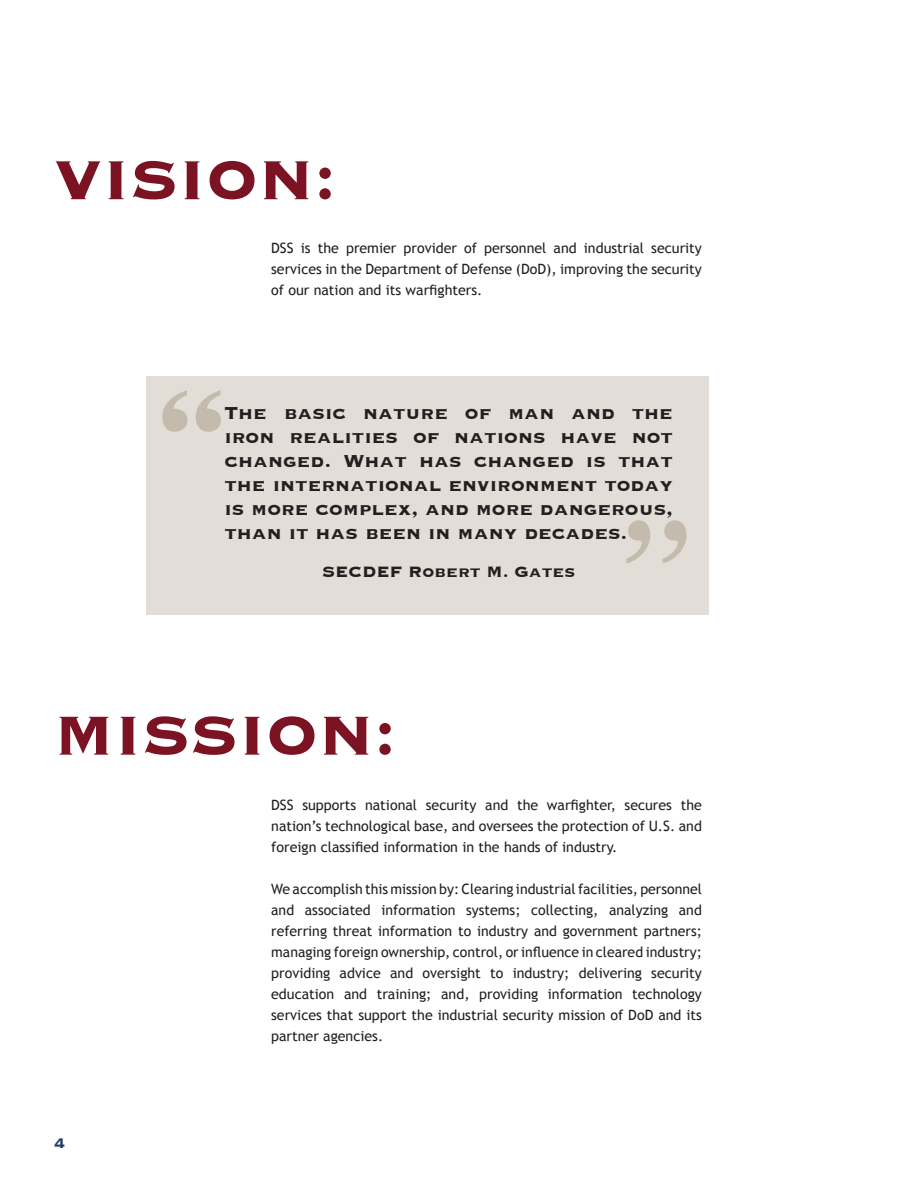
<style>
.page{position:relative;width:918px;height:1188px;background:#fff}
.page>*{position:absolute;margin:0;border:0;box-sizing:border-box;transform-origin:0 0}
.t1{font:700 150px "Copperplate";color:#c5bbac}
.t2{font:150px "Copperplate";color:#c5bbac}
.BOLD_head{font:700 72px "Copperplate";color:#7b1323}
.Body{font:700 22.5px/24px "Copperplate";color:#231f20;text-align:justify}
.Body-2{font:700 19.5px "Copperplate";color:#231f20}
.t3{font:700 18px "Copperplate";color:#263a64}
.Body-3{font:14.25px/21px "Trebuchet MS";color:#231f20;text-align:justify}
</style>
<div class="page">
<div style="left:146px;top:376px;width:563px;height:239px;background:#e2ddd6"></div>
<p class="BOLD_head" style="left:54px;top:133px;width:284px">VISION:</p>
<p class="Body-3" style="left:271px;top:237px;width:432px">DSS is the premier provider of personnel and industrial security services in the Department of Defense (DoD), improving the security of our nation and its warfighters.</p>
<p class="t1" style="left:154px;top:337px;width:77px">“</p>
<p class="Body" style="left:224px;top:400px;width:450px">The basic nature of man and the iron realities of nations have not changed. What has changed is that the international environment today is more complex, and more dangerous, than it has been in many decades.</p>
<p class="Body-2" style="left:322px;top:559px;width:255px">SECDEF Robert M. Gates</p>
<p class="t2" style="left:620px;top:465px;width:76px">”</p>
<p class="BOLD_head" style="left:54px;top:689px;width:343px">MISSION:</p>
<p class="t3" style="left:54px;top:1131px;width:12px">4</p>
<p class="Body-3" style="left:271px;top:795px;width:432px">DSS supports national security and the warfighter, secures the nation’s technological base, and oversees the protection of U.S. and foreign classified information in the hands of industry.</p>
<p class="Body-3" style="left:271px;top:879px;width:432px">We accomplish this mission by: Clearing industrial facilities, personnel and associated information systems; collecting, analyzing and referring threat information to industry and government partners; managing foreign ownership, control, or influence in cleared industry; providing advice and oversight to industry; delivering security education and training; and, providing information technology services that support the industrial security mission of DoD and its partner agencies.</p>
</div>
